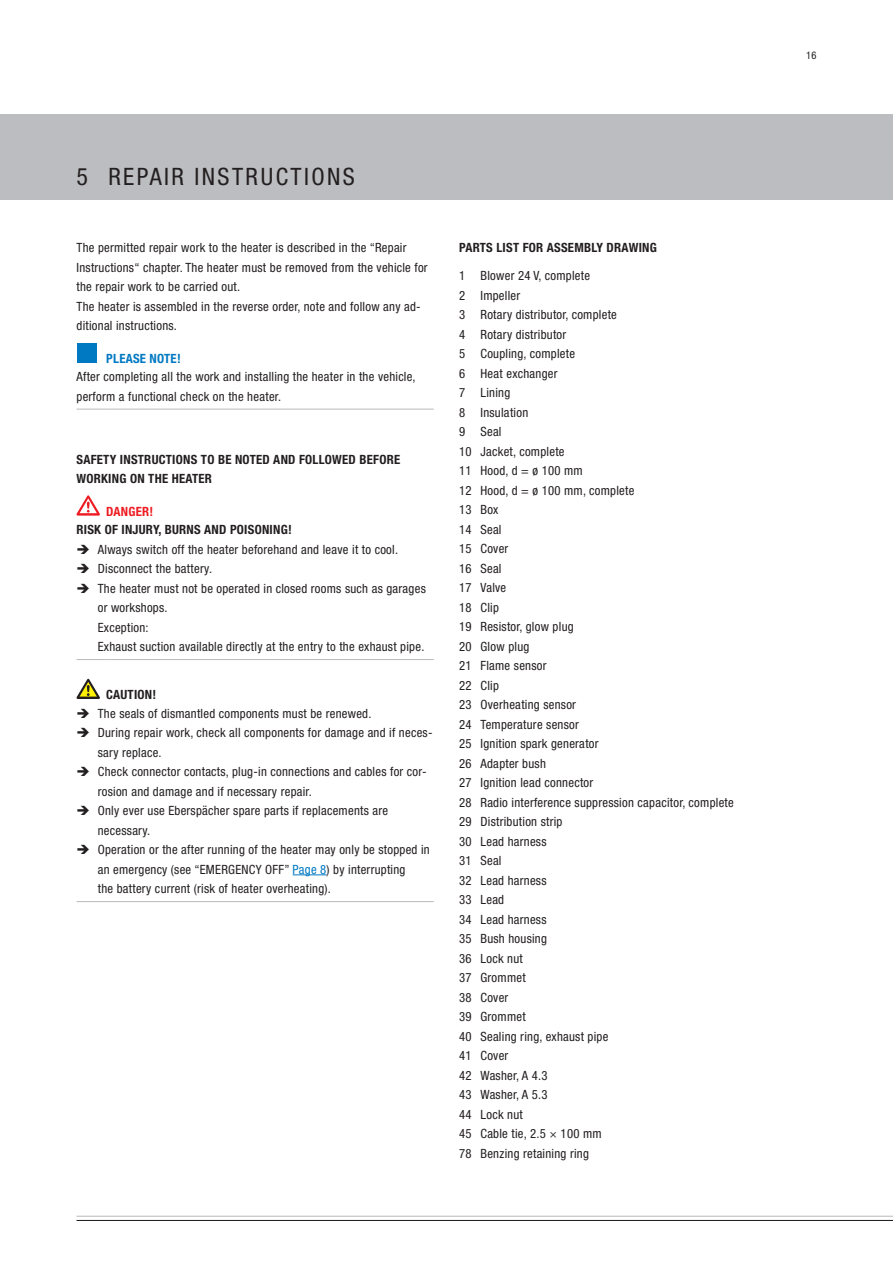
<style>
.page{position:relative;width:893px;height:1263px;background:#fff}
.page>*{position:absolute;margin:0;border:0;box-sizing:border-box;transform-origin:0 0}
.t1{font:condensed 24px "Helvetica Neue";letter-spacing:.1em;color:#231f20}
.t2{font:condensed 12.75px/19.5px "Helvetica Neue";letter-spacing:.02em;color:#231f20}
.t3{font:700 condensed 12.75px/19.5px "Helvetica Neue";letter-spacing:.02em;color:#231f20}
.t4{font:700 condensed 12.75px "Helvetica Neue";letter-spacing:.02em;color:#0079c2}
.t5{font:700 condensed 12.75px "Helvetica Neue";color:#ee1d23}
.t6{font:condensed 10.5px "Helvetica Neue";color:#231f20}
.s1{color:#0079c2}
</style>
<div class="page">
<div style="left:0;top:115px;width:893px;height:85px;background:#bcbdc0"></div>
<hr style="left:77px;top:1216px;width:816px;height:1px;background:#bcbdc0">
<hr style="left:77px;top:1220px;width:816px;height:1px;background:#231f20">
<svg style="left:77px;top:409px;width:29px;height:1px"></svg>
<hr style="left:106px;top:409px;width:328px;height:1px;background:#bcbdc0">
<div style="left:77px;top:343px;width:20px;height:20px;background:#0079c2"></div>
<svg style="left:77px;top:659px;width:29px;height:1px"></svg>
<hr style="left:106px;top:659px;width:328px;height:1px;background:#bcbdc0">
<svg style="left:77px;top:495px;width:23px;height:21px"></svg>
<svg style="left:77px;top:901px;width:29px;height:1px"></svg>
<hr style="left:106px;top:901px;width:328px;height:1px;background:#bcbdc0">
<svg style="left:77px;top:679px;width:23px;height:20px"></svg>
<hr style="left:293px;top:874px;width:34px;height:1px;background:#0079c2">
<h1 class="t1" style="left:77px;top:162px;width:280px">5 Repair instructions</h1>
<p class="t2" style="left:77px;top:238px;width:353px">The permitted repair work to the heater is described in the “Repair Instructions“ chapter. The heater must be removed from the vehicle for the repair work to be carried out.<br>The heater is assembled in the reverse order, note and follow any ad&shy;ditional instructions.</p>
<p class="t4" style="left:106px;top:350px;width:76px">PLEASE NOTE!</p>
<p class="t2" style="left:77px;top:367px;width:341px">After completing all the work and installing the heater in the vehicle, perform a functional check on the heater.</p>
<p class="t3" style="left:77px;top:449px;width:324px">SAFETY INSTRUCTIONS TO BE NOTED AND FOLLOWED BEFORE<br>WORKING ON THE HEATER</p>
<p class="t5" style="left:106px;top:503px;width:48px">DANGER!</p>
<p class="t3" style="left:77px;top:520px;width:217px">RISK OF INJURY, BURNS AND POISONING!</p>
<p class="t2" style="left:98px;top:539px;width:330px">Always switch off the heater beforehand and leave it to cool.<br>Disconnect the battery.<br>The heater must not be operated in closed rooms such as garages or workshops.<br>Exception:<br>Exhaust suction available directly at the entry to the exhaust pipe.</p>
<p class="t3" style="left:106px;top:684px;width:51px">CAUTION!</p>
<p class="t2" style="left:98px;top:703px;width:336px">The seals of dismantled components must be renewed.<br>During repair work, check all components for damage and if neces&shy;sary replace.<br>Check connector contacts, plug-in connections and cables for cor&shy;rosion and damage and if necessary repair.<br>Only ever use Eberspächer spare parts if replacements are necessary.<br>Operation or the after running of the heater may only be stopped in an emergency (see “EMERGENCY OFF” <span class="s1">Page 8</span>) by interrupting<br>the battery current (risk of heater overheating).</p>
<p class="t3" style="left:459px;top:238px;width:199px">PARTS LIST FOR ASSEMBLY DRAWING</p>
<p class="t2" style="left:459px;top:266px;width:276px">1 Blower 24 V, complete<br>2 Impeller<br>3 Rotary distributor, complete<br>4 Rotary distributor<br>5 Coupling, complete<br>6 Heat exchanger<br>7 Lining<br>8 Insulation<br>9 Seal<br>10 Jacket, complete<br>11 Hood, d = ø 100 mm<br>12 Hood, d = ø 100 mm, complete<br>13 Box<br>14 Seal<br>15 Cover<br>16 Seal<br>17 Valve<br>18 Clip<br>19 Resistor, glow plug<br>20 Glow plug<br>21 Flame sensor<br>22 Clip<br>23 Overheating sensor<br>24 Temperature sensor<br>25 Ignition spark generator<br>26 Adapter bush<br>27 Ignition lead connector<br>28 Radio interference suppression capacitor, complete<br>29 Distribution strip<br>30 Lead harness<br>31 Seal<br>32 Lead harness<br>33 Lead<br>34 Lead harness<br>35 Bush housing<br>36 Lock nut<br>37 Grommet<br>38 Cover<br>39 Grommet<br>40 Sealing ring, exhaust pipe<br>41 Cover<br>42 Washer, A 4.3<br>43 Washer, A 5.3<br>44 Lock nut<br>45 Cable tie, 2.5 × 100 mm<br>78 Benzing retaining ring</p>
<p class="t6" style="left:806px;top:50px;width:12px">16</p>
</div>
